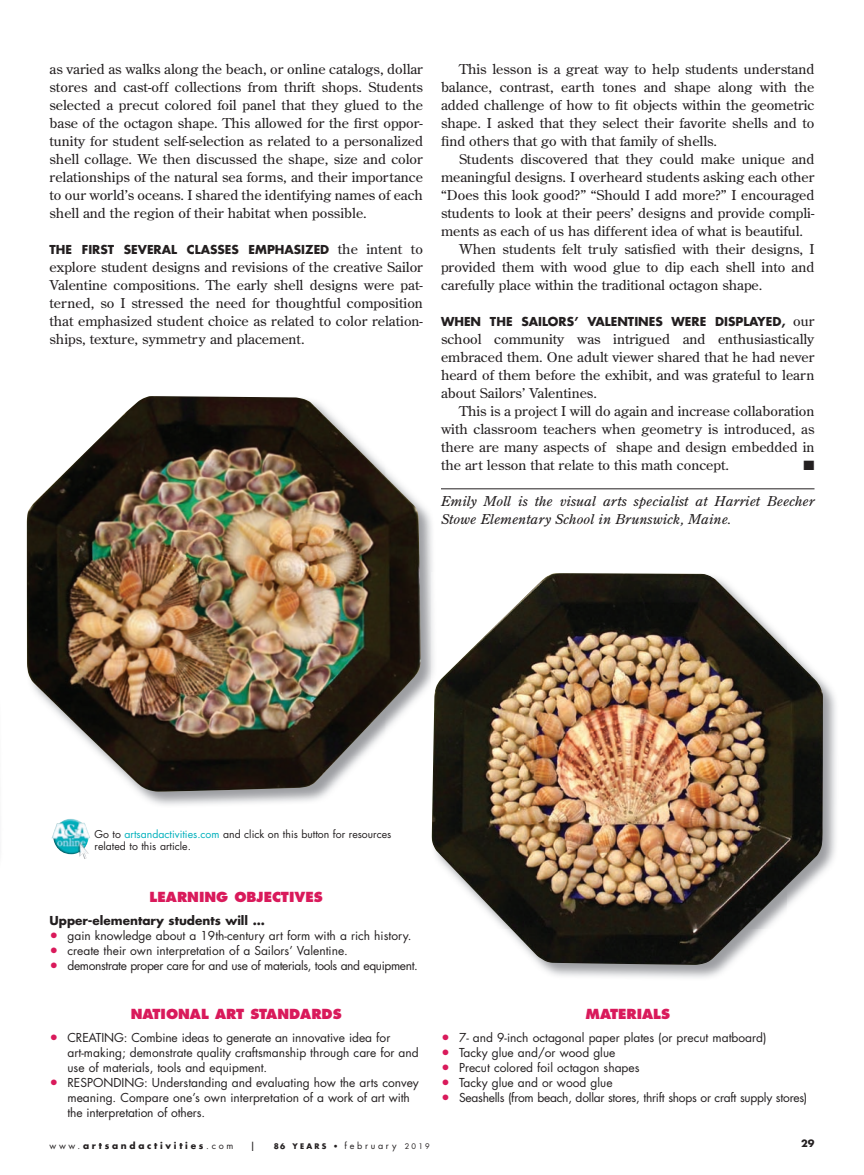
<style>
.page{position:relative;width:864px;height:1175px;background:#fff}
.page>*{position:absolute;margin:0;border:0;box-sizing:border-box;transform-origin:0 0}
.t1{font:13.5px/18px "Century Old Style";color:#231f20;text-align:justify;scale:1.07 1}
.t2{font:italic 13.5px/18px "Century Old Style";color:#231f20;scale:1.07 1}
.t3{font:800 13.5px "Futura";color:#d91a5b}
.t4{font:13.5px "Zapf Dingbats ITC";color:#231f20;scale:1.07 1}
.t5{font:12px/15px "Futura";color:#231f20}
.t6{font:700 12px "Futura";color:#231f20}
.t7{font:12px "Futura";letter-spacing:-.02em;color:#231f20}
.t8{font:12px "Futura";letter-spacing:-.03em;color:#231f20}
.t9{font:10.5px/12px "Futura";color:#231f20}
.t10{font:700 9.75px "Futura";color:#231f20}
.t11{font:700 9px "Futura";letter-spacing:.3em;color:#231f20}
.t12{font:9px "Futura";letter-spacing:.3em;color:#231f20}
.s1{font-family:"Century Old Style";font-weight:400;font-size:13.5px}
.s2{color:#00b0bc}
.s3{font-size:15px;color:#d91a5b}
.s4{font-weight:400}
.s5{font-weight:700;font-size:7.5px}
.s6{font-size:7.5px}
</style>
<div class="page">
<hr style="left:441px;top:488px;width:373px;height:1px;background:#231f20">
<img style="left:51px;top:819px;width:39px;height:40px">
<img style="left:26px;top:505px;width:407px;height:300px">
<img style="left:27px;top:396px;width:394px;height:395px">
<img style="left:431px;top:681px;width:405px;height:297px">
<img style="left:431px;top:572px;width:2px;height:235px">
<img style="left:432px;top:573px;width:391px;height:391px">
<p class="t1" style="left:50px;top:59px;width:351px">as varied as walks along the beach, or online catalogs, dollar stores and cast-off collections from thrift shops. Students selected a precut colored foil panel that they glued to the base of the octagon shape. This allowed for the first oppor&shy;tunity for student self-selection as related to a personalized shell collage. We then discussed the shape, size and color relationships of the natural sea forms, and their importance to our world’s oceans. I shared the identifying names of each shell and the region of their habitat when possible.</p>
<p class="t6" style="left:50px;top:241px;width:375px">THE FIRST SEVERAL CLASSES EMPHASIZED <span class="s1">the intent to</span></p>
<p class="t1" style="left:50px;top:257px;width:351px">explore student designs and revisions of the creative Sailor Valentine compositions. The early shell designs were pat&shy;terned, so I stressed the need for thoughtful composition that emphasized student choice as related to color relation&shy;ships, texture, symmetry and placement.</p>
<p class="t1" style="left:441px;top:59px;width:351px;text-indent:18px">This lesson is a great way to help students understand balance, contrast, earth tones and shape along with the added challenge of how to fit objects within the geometric shape. I asked that they select their favorite shells and to find others that go with that family of shells.</p>
<p class="t1" style="left:459px;top:149px;width:334px">Students discovered that they could make unique and</p>
<p class="t1" style="left:441px;top:167px;width:351px">meaningful designs. I overheard students asking each other</p>
<p class="t1" style="left:441px;top:185px;width:351px">“Does this look good?” “Should I add more?” I encouraged</p>
<p class="t1" style="left:441px;top:203px;width:351px">students to look at their peers’ designs and provide compli-</p>
<p class="t1" style="left:441px;top:221px;width:340px">ments as each of us has different idea of what is beautiful.</p>
<p class="t1" style="left:459px;top:239px;width:334px">When students felt truly satisfied with their designs, I</p>
<p class="t1" style="left:441px;top:257px;width:351px">provided them with wood glue to dip each shell into and</p>
<p class="t1" style="left:441px;top:275px;width:302px">carefully place within the traditional octagon shape.</p>
<p class="t6" style="left:441px;top:313px;width:375px">WHEN THE SAILORS’ VALENTINES WERE DISPLAYED, <span class="s1">our</span></p>
<p class="t1" style="left:441px;top:329px;width:351px">school community was intrigued and enthusiastically embraced them. One adult viewer shared that he had never heard of them before the exhibit, and was grateful to learn about Sailors’ Valentines.</p>
<p class="t1" style="left:441px;top:401px;width:351px;text-indent:18px">This is a project I will do again and increase collaboration with classroom teachers when geometry is introduced, as there are many aspects of shape and design embedded in the art lesson that relate to this math concept.</p>
<p class="t4" style="left:804px;top:458px;width:12px">■</p>
<p class="t2" style="left:441px;top:491px;width:351px">Emily Moll is the visual arts specialist at Harriet Beecher<br>Stowe Elementary School in Brunswick, Maine.</p>
<p class="t9" style="left:94px;top:828px;width:298px">Go to <span class="s2">artsandactivities.com</span> and click on this button for resources related to this article.</p>
<p class="t3" style="left:150px;top:888px;width:175px">LEARNING OBJECTIVES</p>
<p class="t6" style="left:50px;top:912px;width:217px">Upper-elementary students will ...</p>
<p class="t5" style="left:50px;top:927px;width:363px"><span class="s3">•</span> gain knowledge about a 19th-century art form with a rich history.</p>
<p class="t5" style="left:50px;top:942px;width:300px"><span class="s3">•</span> create their own interpretation of a Sailors’ Valentine.</p>
<p class="t8" style="left:50px;top:957px;width:370px"><span class="s3">•</span> demonstrate proper care for and use of materials, tools and equipment.</p>
<p class="t3" style="left:131px;top:1005px;width:213px">NATIONAL ART STANDARDS</p>
<p class="t5" style="left:68px;top:1029px;width:353px;text-indent:-18px"><span class="s3">•</span> CREATING: Combine ideas to generate an innovative idea for art-making; demonstrate quality craftsmanship through care for and use of materials, tools and equipment.</p>
<p class="t5" style="left:68px;top:1074px;width:353px;text-indent:-18px"><span class="s3">•</span> RESPONDING: Understanding and evaluating how the arts convey meaning. Compare one’s own interpretation of a work of art with the interpretation of others.</p>
<p class="t3" style="left:585px;top:1005px;width:86px">MATERIALS</p>
<p class="t5" style="left:441px;top:1029px;width:327px"><span class="s3">•</span> 7- and 9-inch octagonal paper plates (or precut matboard)</p>
<p class="t5" style="left:441px;top:1044px;width:176px"><span class="s3">•</span> Tacky glue and/or wood glue</p>
<p class="t5" style="left:441px;top:1059px;width:200px"><span class="s3">•</span> Precut colored foil octagon shapes</p>
<p class="t5" style="left:441px;top:1074px;width:173px"><span class="s3">•</span> Tacky glue and or wood glue</p>
<p class="t7" style="left:441px;top:1089px;width:368px"><span class="s3">•</span> Seashells (from beach, dollar stores, thrift shops or craft supply stores)</p>
<p class="t11" style="left:50px;top:1139px;width:185px"><span class="s4">www.</span>artsandactivities<span class="s4">.com</span></p>
<p class="t10" style="left:801px;top:1136px;width:15px">29</p>
<p class="t12" style="left:274px;top:1139px;width:158px"><span class="s5">86 YEARS</span> <span class="s6">•</span> february <span class="s6">2019</span></p>
</div>
